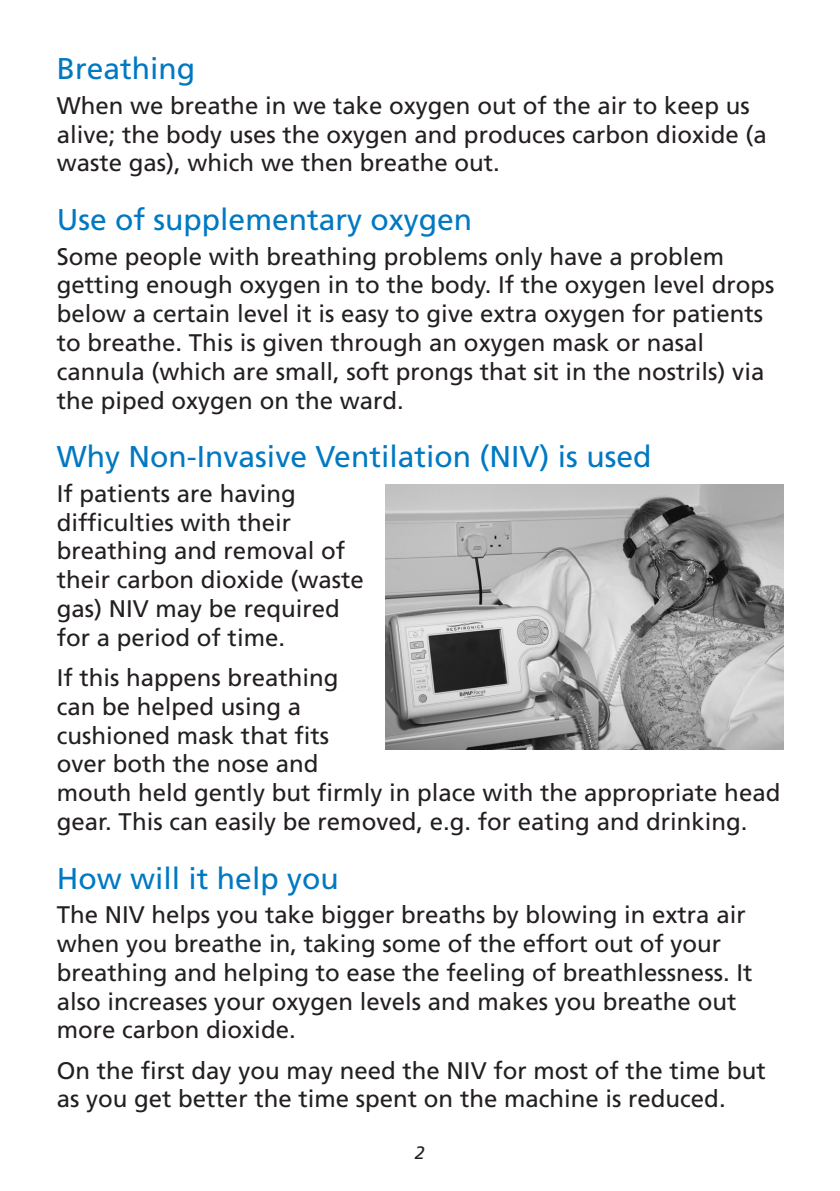
<style>
.page{position:relative;width:840px;height:1191px;background:#fff}
.page>*{position:absolute;margin:0;border:0;box-sizing:border-box;transform-origin:0 0}
.t1{font:30px "Frutiger LT Std";color:#0079c2}
.Body_Text{font:24px/28.8px "Frutiger LT Std";color:#231f20}
.t2{font:italic 18px "Frutiger LT Std";color:#231f20}
</style>
<div class="page">
<img style="left:385px;top:485px;width:397px;height:265px">
<p class="t1" style="left:57px;top:51px;width:140px">Breathing</p>
<p class="Body_Text" style="left:57px;top:91px;width:711px">When we breathe in we take oxygen out of the air to keep us alive; the body uses the oxygen and produces carbon dioxide (a waste gas), which we then breathe out.</p>
<p class="t1" style="left:57px;top:202px;width:417px">Use of supplementary oxygen</p>
<p class="Body_Text" style="left:57px;top:242px;width:719px">Some people with breathing problems only have a problem getting enough oxygen in to the body. If the oxygen level drops below a certain level it is easy to give extra oxygen for patients to breathe. This is given through an oxygen mask or nasal cannula (which are small, soft prongs that sit in the nostrils) via the piped oxygen on the ward.</p>
<p class="t1" style="left:57px;top:439px;width:595px">Why Non-Invasive Ventilation (NIV) is used</p>
<p class="Body_Text" style="left:57px;top:479px;width:308px">If patients are having difficulties with their breathing and removal of their carbon dioxide (waste gas) NIV may be required for a period of time.</p>
<p class="Body_Text" style="left:57px;top:663px;width:724px">If this happens breathing<br>can be helped using a<br>cushioned mask that fits<br>over both the nose and<br>mouth held gently but firmly in place with the appropriate head gear. This can easily be removed, e.g. for eating and drinking.</p>
<p class="t1" style="left:57px;top:860px;width:283px">How will it help you</p>
<p class="Body_Text" style="left:57px;top:900px;width:696px">The NIV helps you take bigger breaths by blowing in extra air when you breathe in, taking some of the effort out of your breathing and helping to ease the feeling of breathlessness. It also increases your oxygen levels and makes you breathe out more carbon dioxide.</p>
<p class="Body_Text" style="left:57px;top:1056px;width:710px">On the first day you may need the NIV for most of the time but as you get better the time spent on the machine is reduced.</p>
<p class="t2" style="left:415px;top:1142px;width:12px">2</p>
</div>
